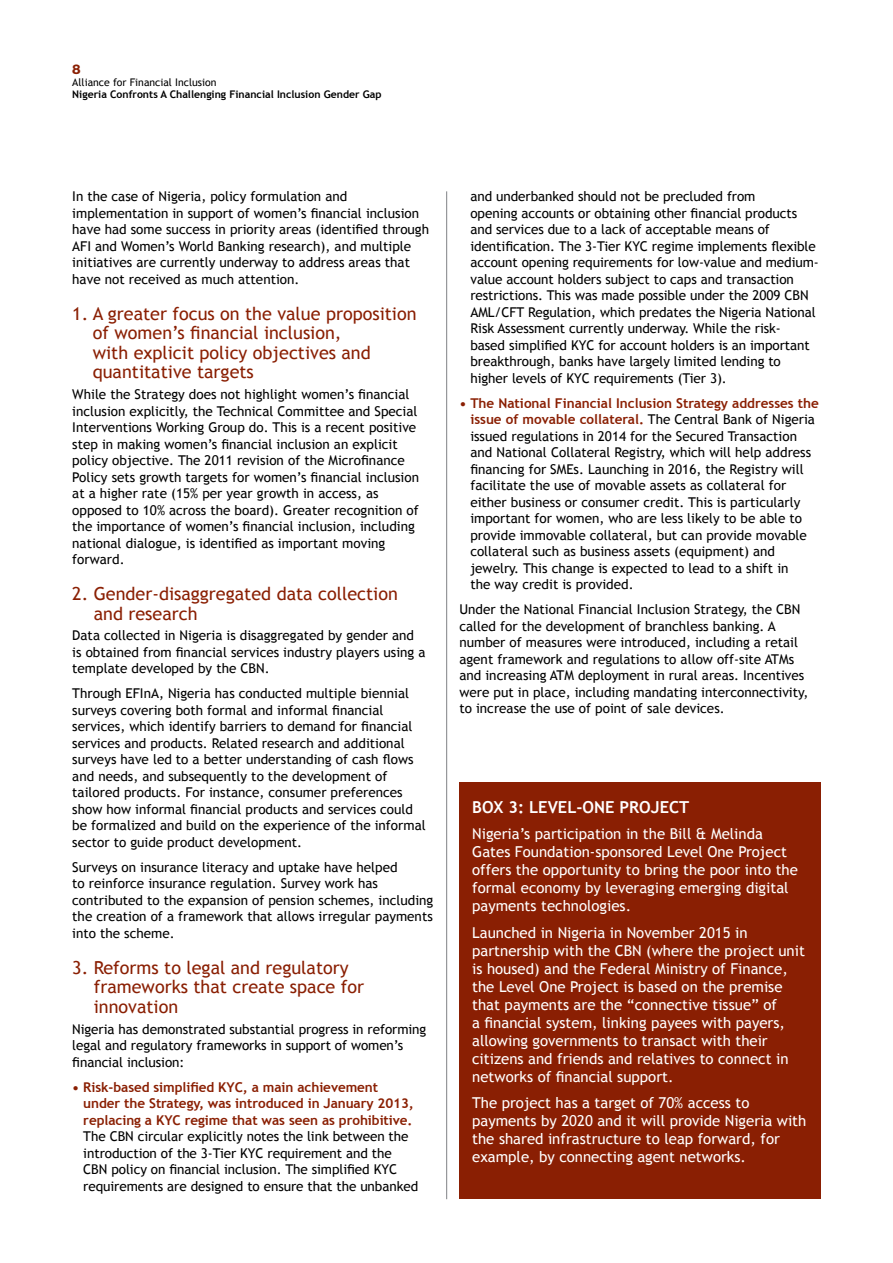
<style>
.page{position:relative;width:893px;height:1263px;background:#fff}
.page>*{position:absolute;margin:0;border:0;box-sizing:border-box;transform-origin:0 0}
.t1{font:18px/19.5px "Trebuchet MS";color:#8a1f03}
.t2{font:700 16.5px "Trebuchet MS";color:#fff}
.t3{font:15px/18px "Trebuchet MS";color:#fff}
.t4{font:13.5px/16.5px "Trebuchet MS";color:#000}
.t5{font:700 13.5px/16.5px "Trebuchet MS";letter-spacing:-.005em;color:#8a1f03}
.t6{font:800 13.5px "Helvetica Neue";color:#8a1f03}
.t7{font:700 10.5px "Trebuchet MS";color:#000}
.t8{font:10.5px "Trebuchet MS";color:#000}
.s1{font-weight:700;color:#8a1f03}
</style>
<div class="page">
<hr style="left:446px;top:191px;width:1px;height:1008px;background:#808285">
<div style="left:459px;top:782px;width:362px;height:417px;background:#8a1f03"></div>
<p class="t6" style="left:72px;top:61px;width:10px">8</p>
<p class="t8" style="left:72px;top:76px;width:146px">Alliance for Financial Inclusion</p>
<p class="t7" style="left:72px;top:88px;width:311px">Nigeria Confronts A Challenging Financial Inclusion Gender Gap</p>
<p class="t4" style="left:72px;top:188px;width:358px">In the case of Nigeria, policy formulation and implementation in support of women’s financial inclusion have had some success in priority areas (identified through AFI and Women’s World Banking research), and multiple initiatives are currently underway to address areas that have not received as much attention.</p>
<h1 class="t1" style="left:93px;top:304px;width:325px;text-indent:-20px">1. A greater focus on the value proposition of women’s financial inclusion,<br>with explicit policy objectives and quantitative targets</h1>
<p class="t4" style="left:72px;top:386px;width:348px">While the Strategy does not highlight women’s financial inclusion explicitly, the Technical Committee and Special Interventions Working Group do. This is a recent positive step in making women’s financial inclusion an explicit policy objective. The 2011 revision of the Microfinance Policy sets growth targets for women’s financial inclusion at a higher rate (15% per year growth in access, as opposed to 10% across the board). Greater recognition of the importance of women’s financial inclusion, including national dialogue, is identified as important moving forward.</p>
<h1 class="t1" style="left:94px;top:584px;width:306px;text-indent:-21px">2. Gender-disaggregated data collection and research</h1>
<p class="t4" style="left:72px;top:627px;width:355px">Data collected in Nigeria is disaggregated by gender and is obtained from financial services industry players using a template developed by the CBN.</p>
<p class="t4" style="left:72px;top:685px;width:355px">Through EFInA, Nigeria has conducted multiple biennial surveys covering both formal and informal financial services, which identify barriers to demand for financial services and products. Related research and additional surveys have led to a better understanding of cash flows and needs, and subsequently to the development of tailored products. For instance, consumer preferences show how informal financial products and services could be formalized and build on the experience of the informal sector to guide product development.</p>
<p class="t4" style="left:72px;top:859px;width:363px">Surveys on insurance literacy and uptake have helped<br>to reinforce insurance regulation. Survey work has contributed to the expansion of pension schemes, including the creation of a framework that allows irregular payments into the scheme.</p>
<h1 class="t1" style="left:94px;top:958px;width:272px;text-indent:-21px">3. Reforms to legal and regulatory frameworks that create space for innovation</h1>
<p class="t4" style="left:72px;top:1021px;width:356px">Nigeria has demonstrated substantial progress in reforming legal and regulatory frameworks in support of women’s financial inclusion:</p>
<p class="t5" style="left:83px;top:1079px;width:332px;text-indent:-11px">• Risk-based simplified KYC, a main achievement under the Strategy, was introduced in January 2013, replacing a KYC regime that was seen as prohibitive.</p>
<p class="t4" style="left:83px;top:1128px;width:336px">The CBN circular explicitly notes the link between the introduction of the 3-Tier KYC requirement and the CBN policy on financial inclusion. The simplified KYC requirements are designed to ensure that the unbanked</p>
<p class="t4" style="left:470px;top:188px;width:350px">and underbanked should not be precluded from<br>opening accounts or obtaining other financial products and services due to a lack of acceptable means of identification. The 3-Tier KYC regime implements flexible account opening requirements for low-value and medium&shy;value account holders subject to caps and transaction restrictions. This was made possible under the 2009 CBN AML/CFT Regulation, which predates the Nigeria National Risk Assessment currently underway. While the risk&shy;based simplified KYC for account holders is an important breakthrough, banks have largely limited lending to higher levels of KYC requirements (Tier 3).</p>
<p class="t4" style="left:470px;top:395px;width:350px;text-indent:-11px"><span class="s1">• The National Financial Inclusion Strategy addresses the issue of movable collateral.</span> The Central Bank of Nigeria issued regulations in 2014 for the Secured Transaction and National Collateral Registry, which will help address financing for SMEs. Launching in 2016, the Registry will facilitate the use of movable assets as collateral for either business or consumer credit. This is particularly important for women, who are less likely to be able to provide immovable collateral, but can provide movable collateral such as business assets (equipment) and jewelry. This change is expected to lead to a shift in<br>the way credit is provided.</p>
<p class="t4" style="left:459px;top:601px;width:350px">Under the National Financial Inclusion Strategy, the CBN called for the development of branchless banking. A number of measures were introduced, including a retail agent framework and regulations to allow off-site ATMs and increasing ATM deployment in rural areas. Incentives were put in place, including mandating interconnectivity, to increase the use of point of sale devices.</p>
<p class="t2" style="left:472px;top:796px;width:219px">BOX 3: LEVEL-ONE PROJECT</p>
<p class="t3" style="left:472px;top:825px;width:327px">Nigeria’s participation in the Bill &amp; Melinda Gates Foundation-sponsored Level One Project offers the opportunity to bring the poor into the formal economy by leveraging emerging digital payments technologies.</p>
<p class="t3" style="left:472px;top:923px;width:334px">Launched in Nigeria in November 2015 in partnership with the CBN (where the project unit is housed) and the Federal Ministry of Finance, the Level One Project is based on the premise that payments are the “connective tissue” of<br>a financial system, linking payees with payers, allowing governments to transact with their citizens and friends and relatives to connect in networks of financial support.</p>
<p class="t3" style="left:472px;top:1094px;width:336px">The project has a target of 70% access to payments by 2020 and it will provide Nigeria with the shared infrastructure to leap forward, for example, by connecting agent networks.</p>
</div>
